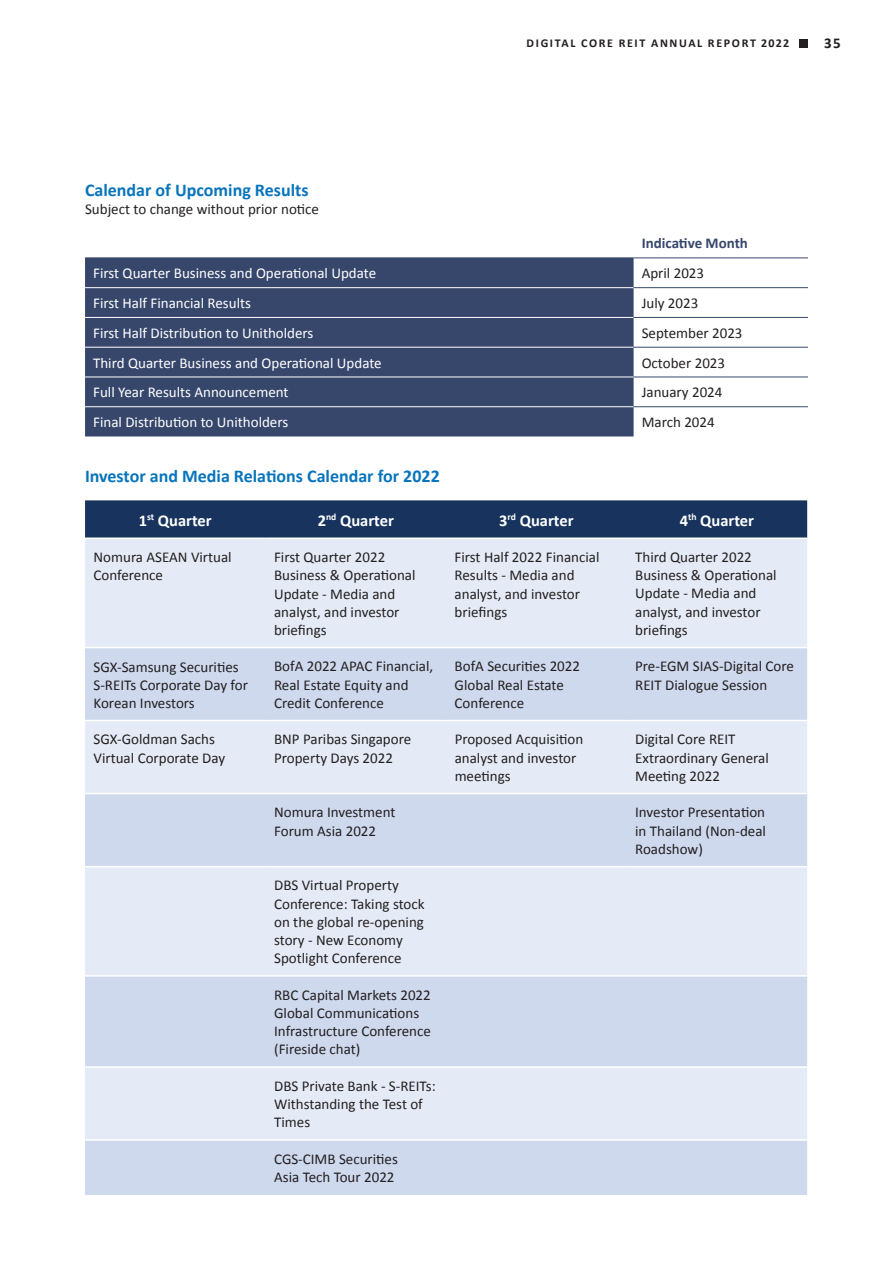
<style>
.page{position:relative;width:893px;height:1263px;background:#fff}
.page>*{position:absolute;margin:0;border:0;box-sizing:border-box;transform-origin:0 0}
.List_Paragraph{font:700 18px "Calibri";color:#0774bc}
.t1{font:700 16.5px "Calibri";color:#fff}
.List_Paragraph-2{font:15px/18.1px "Calibri";color:#231f20}
.t2{font:15px "Calibri";color:#fff}
.t3{font:700 15px "Calibri";color:#37476c}
.t4{font:700 15px "Calibri";color:#231f20}
.t5{font:700 12px "Calibri";letter-spacing:.14em;color:#231f20}
</style>
<div class="page">
<div style="left:800px;top:39px;width:8px;height:8px;background:#231f20"></div>
<div style="left:85px;top:258px;width:549px;height:178px;background:#37476c"></div>
<hr style="left:85px;top:287px;width:549px;height:1px;background:#fff">
<hr style="left:85px;top:317px;width:549px;height:1px;background:#fff">
<hr style="left:85px;top:347px;width:549px;height:1px;background:#fff">
<hr style="left:85px;top:377px;width:549px;height:1px;background:#fff">
<hr style="left:85px;top:406px;width:549px;height:1px;background:#fff">
<hr style="left:634px;top:287px;width:174px;height:1px;background:#37476c">
<hr style="left:634px;top:317px;width:174px;height:1px;background:#37476c">
<hr style="left:634px;top:347px;width:174px;height:1px;background:#37476c">
<hr style="left:634px;top:377px;width:174px;height:1px;background:#37476c">
<hr style="left:634px;top:406px;width:174px;height:1px;background:#37476c">
<hr style="left:85px;top:257px;width:549px;height:1px;background:#37476c">
<hr style="left:634px;top:257px;width:174px;height:1px;background:#37476c">
<div style="left:85px;top:500px;width:722px;height:37px;background:#18345e"></div>
<div style="left:85px;top:539px;width:722px;height:108px;background:#e5ebf6"></div>
<svg style="left:85px;top:648px;width:722px;height:547px;background:#d8e1f1"></svg>
<hr style="left:85px;top:720px;width:181px;height:1px;background:#fff">
<hr style="left:266px;top:720px;width:180px;height:1px;background:#fff">
<hr style="left:446px;top:720px;width:181px;height:1px;background:#fff">
<hr style="left:627px;top:720px;width:180px;height:1px;background:#fff">
<hr style="left:85px;top:793px;width:181px;height:1px;background:#fff">
<hr style="left:266px;top:793px;width:180px;height:1px;background:#fff">
<hr style="left:446px;top:793px;width:181px;height:1px;background:#fff">
<hr style="left:627px;top:793px;width:180px;height:1px;background:#fff">
<hr style="left:85px;top:866px;width:181px;height:1px;background:#fff">
<hr style="left:266px;top:866px;width:180px;height:1px;background:#fff">
<hr style="left:446px;top:866px;width:181px;height:1px;background:#fff">
<hr style="left:627px;top:866px;width:180px;height:1px;background:#fff">
<hr style="left:85px;top:975px;width:181px;height:2px;background:#fff">
<hr style="left:266px;top:975px;width:180px;height:2px;background:#fff">
<hr style="left:446px;top:975px;width:181px;height:2px;background:#fff">
<hr style="left:627px;top:975px;width:180px;height:2px;background:#fff">
<hr style="left:85px;top:1066px;width:181px;height:2px;background:#fff">
<hr style="left:266px;top:1066px;width:180px;height:2px;background:#fff">
<hr style="left:446px;top:1066px;width:181px;height:2px;background:#fff">
<hr style="left:627px;top:1066px;width:180px;height:2px;background:#fff">
<hr style="left:85px;top:1139px;width:181px;height:2px;background:#fff">
<hr style="left:266px;top:1139px;width:180px;height:2px;background:#fff">
<hr style="left:446px;top:1139px;width:181px;height:2px;background:#fff">
<hr style="left:627px;top:1139px;width:180px;height:2px;background:#fff">
<p class="List_Paragraph" style="left:85px;top:179px;width:225px">Calendar of Upcoming Results</p>
<p class="List_Paragraph-2" style="left:85px;top:200px;width:236px">Subject to change without prior notice</p>
<p class="t5" style="left:527px;top:35px;width:264px">DIGITAL CORE REIT ANNUAL REPORT 2022</p>
<p class="t4" style="left:824px;top:33px;width:18px">35</p>
<p class="t3" style="left:642px;top:234px;width:108px">Indicative Month</p>
<p class="t2" style="left:93px;top:264px;width:285px">First Quarter Business and Operational Update</p>
<p class="List_Paragraph-2" style="left:642px;top:264px;width:64px">April 2023</p>
<p class="t2" style="left:93px;top:294px;width:159px">First Half Financial Results</p>
<p class="List_Paragraph-2" style="left:642px;top:294px;width:58px">July 2023</p>
<p class="t2" style="left:93px;top:323px;width:222px">First Half Distribution to Unitholders</p>
<p class="List_Paragraph-2" style="left:642px;top:324px;width:102px">September 2023</p>
<p class="t2" style="left:93px;top:353px;width:290px">Third Quarter Business and Operational Update</p>
<p class="List_Paragraph-2" style="left:642px;top:354px;width:85px">October 2023</p>
<p class="t2" style="left:93px;top:383px;width:197px">Full Year Results Announcement</p>
<p class="List_Paragraph-2" style="left:642px;top:383px;width:82px">January 2024</p>
<p class="t2" style="left:93px;top:413px;width:197px">Final Distribution to Unitholders</p>
<p class="List_Paragraph-2" style="left:642px;top:413px;width:75px">March 2024</p>
<p class="List_Paragraph" style="left:85px;top:465px;width:356px">Investor and Media Relations Calendar for 2022</p>
<p class="t1" style="left:139px;top:509px;width:75px">1<sup>st</sup> Quarter</p>
<p class="t1" style="left:318px;top:509px;width:78px">2<sup>nd</sup> Quarter</p>
<p class="t1" style="left:499px;top:509px;width:76px">3<sup>rd</sup> Quarter</p>
<p class="t1" style="left:680px;top:509px;width:76px">4<sup>th</sup> Quarter</p>
<p class="List_Paragraph-2" style="left:94px;top:548px;width:140px">Nomura ASEAN Virtual<br>Conference</p>
<p class="List_Paragraph-2" style="left:274px;top:548px;width:143px">First Quarter 2022<br>Business &amp; Operational<br>Update - Media and analyst, and investor briefings</p>
<p class="List_Paragraph-2" style="left:455px;top:548px;width:146px">First Half 2022 Financial<br>Results - Media and analyst, and investor briefings</p>
<p class="List_Paragraph-2" style="left:635px;top:548px;width:143px">Third Quarter 2022<br>Business &amp; Operational<br>Update - Media and analyst, and investor briefings</p>
<p class="List_Paragraph-2" style="left:94px;top:657px;width:156px">SGX-Samsung Securities<br>S-REITs Corporate Day for<br>Korean Investors</p>
<p class="List_Paragraph-2" style="left:274px;top:657px;width:161px">BofA 2022 APAC Financial,<br>Real Estate Equity and<br>Credit Conference</p>
<p class="List_Paragraph-2" style="left:455px;top:657px;width:127px">BofA Securities 2022<br>Global Real Estate<br>Conference</p>
<p class="List_Paragraph-2" style="left:635px;top:657px;width:160px">Pre-EGM SIAS-Digital Core<br>REIT Dialogue Session</p>
<p class="List_Paragraph-2" style="left:94px;top:730px;width:133px">SGX-Goldman Sachs<br>Virtual Corporate Day</p>
<p class="List_Paragraph-2" style="left:274px;top:730px;width:139px">BNP Paribas Singapore<br>Property Days 2022</p>
<p class="List_Paragraph-2" style="left:455px;top:730px;width:130px">Proposed Acquisition analyst and investor meetings</p>
<p class="List_Paragraph-2" style="left:635px;top:730px;width:135px">Digital Core REIT<br>Extraordinary General<br>Meeting 2022</p>
<p class="List_Paragraph-2" style="left:274px;top:803px;width:123px">Nomura Investment<br>Forum Asia 2022</p>
<p class="List_Paragraph-2" style="left:635px;top:803px;width:132px;text-align:justify">Investor Presentation in Thailand (Non-deal Roadshow)</p>
<p class="List_Paragraph-2" style="left:274px;top:876px;width:152px">DBS Virtual Property<br>Conference: Taking stock on the global re-opening story - New Economy<br>Spotlight Conference</p>
<p class="List_Paragraph-2" style="left:274px;top:986px;width:158px">RBC Capital Markets 2022<br>Global Communications<br>Infrastructure Conference (Fireside chat)</p>
<p class="List_Paragraph-2" style="left:274px;top:1077px;width:163px">DBS Private Bank - S-REITs:<br>Withstanding the Test of<br>Times</p>
<p class="List_Paragraph-2" style="left:274px;top:1150px;width:125px">CGS-CIMB Securities</p>
<p class="List_Paragraph-2" style="left:274px;top:1168px;width:122px">Asia Tech Tour 2022</p>
</div>
